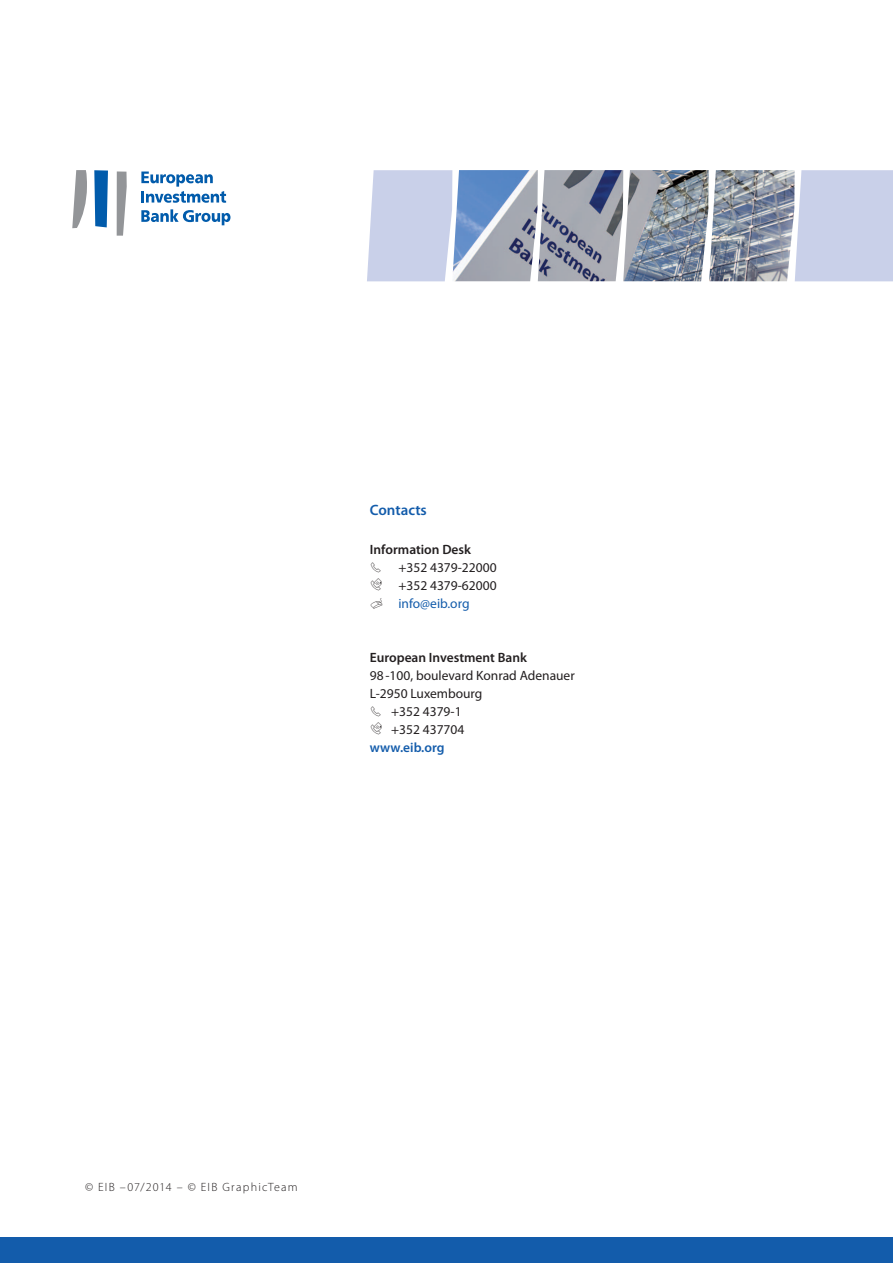
<style>
.page{position:relative;width:893px;height:1263px;background:#fff}
.page>*{position:absolute;margin:0;border:0;box-sizing:border-box;transform-origin:0 0}
.t1{font:600 15px "Myriad Pro";color:#135cab}
.t2{font:13.5px/18px "Myriad Pro";color:#231f20;text-align:right}
.t3{font:600 13.5px "Myriad Pro";color:#231f20}
.t4{font:13.5px "Myriad Pro";color:#135cab}
.t5{font:600 13.5px "Myriad Pro";color:#135cab}
.t6{font:300 12px "Myriad Pro";letter-spacing:.1em;color:#231f20}
</style>
<div class="page">
<div style="left:0;top:1237px;width:893px;height:26px;background:#135cab"></div>
<svg style="left:367px;top:170px;width:85px;height:111px;background:#ccd3ea"></svg>
<img style="left:452px;top:170px;width:343px;height:111px">
<div style="left:795px;top:170px;width:98px;height:111px;background:#c9d0e9"></div>
<svg style="left:141px;top:172px;width:85px;height:31px"></svg>
<svg style="left:72px;top:170px;width:15px;height:58px"></svg>
<svg style="left:94px;top:170px;width:14px;height:57px"></svg>
<svg style="left:117px;top:171px;width:10px;height:65px"></svg>
<svg style="left:141px;top:209px;width:89px;height:16px"></svg>
<p class="t1" style="left:370px;top:502px;width:58px">Contacts</p>
<p class="t3" style="left:370px;top:542px;width:103px">Information Desk</p>
<p class="t2" style="left:370px;top:559px;width:128px">✓ +352 4379-22000 +352 4379-62000</p>
<p class="t4" style="left:398px;top:596px;width:73px">info@eib.org</p>
<p class="t3" style="left:370px;top:650px;width:158px">European Investment Bank</p>
<p class="t2" style="left:370px;top:667px;width:206px;text-align:left">98-100, boulevard Konrad Adenauer<br>L-2950 Luxembourg</p>
<p class="t2" style="left:370px;top:703px;width:96px">✓ +352 4379-1 +352 437704</p>
<p class="t5" style="left:370px;top:740px;width:76px">www.eib.org</p>
<p class="t6" style="left:85px;top:1180px;width:214px">© EIB –07/2014 – © EIB GraphicTeam</p>
</div>
